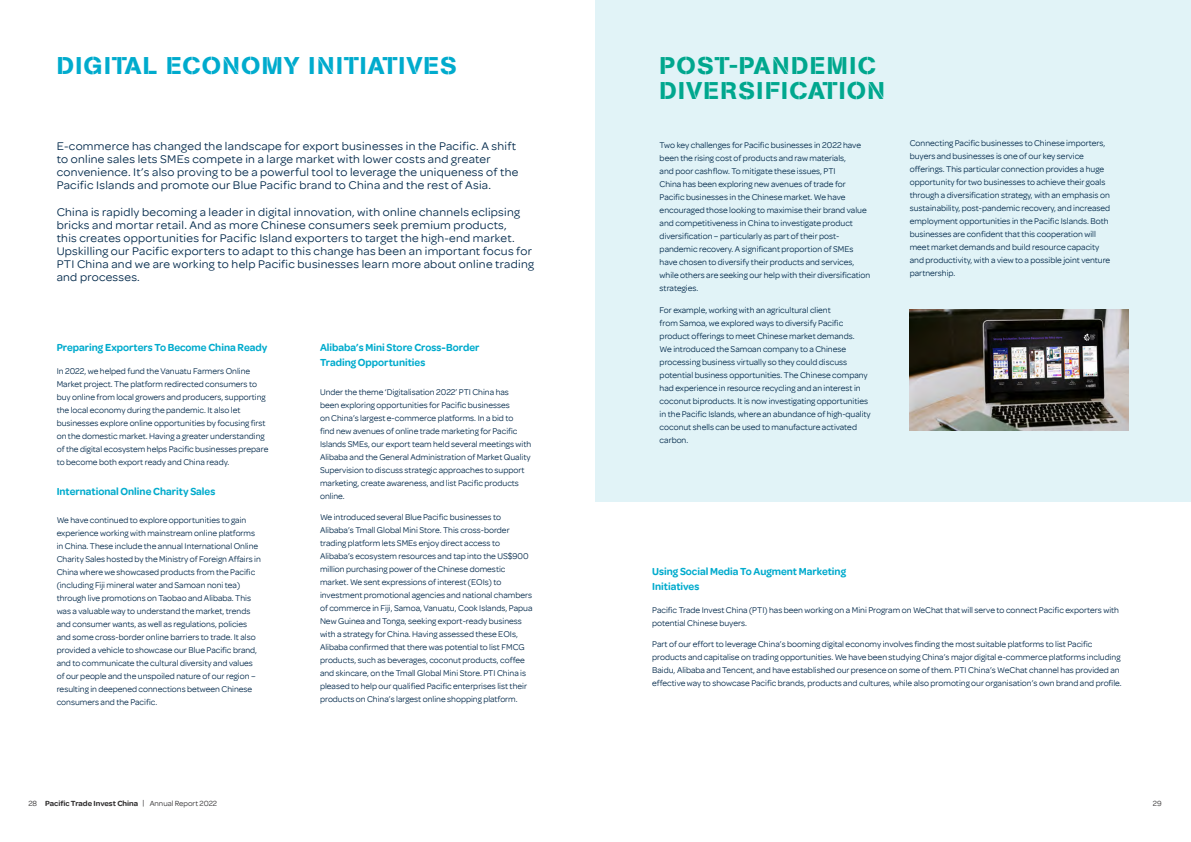
<style>
.page{position:relative;width:1191px;height:842px;background:#fff}
.page>*{position:absolute;margin:0;border:0;box-sizing:border-box;transform-origin:0 0}
.Page_Heading_1{font:24px "AG Book Stencil";letter-spacing:.05em;color:#00a78e;scale:1.05 1}
.Page_Heading_1-2{font:24px "AG Book Stencil";letter-spacing:.05em;color:#00abcd;scale:1.05 1}
.Intro_Para{font:12px/13px "Omnes";letter-spacing:.02em;color:#00284a;scale:1.04 1}
.Dark_Body_Copy_9pt{font:600 11px/15px "Omnes";color:#00abcd;scale:.95 1}
.Dark_Body_Copy_9pt-2{font:9px/13px "Omnes";color:#00284a}
.t1{font:600 8px "Omnes";color:#312f30}
.t2{font:8px "Omnes";color:#312f30}
.s1{font-weight:400}
</style>
<div class="page">
<div style="left:595px;top:0;width:596px;height:502px;background:#e1f3f7"></div>
<img style="left:909px;top:309px;width:219px;height:122px">
<p class="Page_Heading_1-2" style="left:57px;top:51px;width:383px">DIGITAL ECONOMY INITIATIVES</p>
<p class="Intro_Para" style="left:57px;top:140px;width:445px">E-commerce has changed the landscape for export businesses in the Pacific. A shift to online sales lets SMEs compete in a large market with lower costs and greater convenience. It’s also proving to be a powerful tool to leverage the uniqueness of the Pacific Islands and promote our Blue Pacific brand to China and the rest of Asia.</p>
<p class="Intro_Para" style="left:57px;top:206px;width:460px">China is rapidly becoming a leader in digital innovation, with online channels eclipsing bricks and mortar retail. And as more Chinese consumers seek premium products,<br>this creates opportunities for Pacific Island exporters to target the high-end market.<br>Upskilling our Pacific exporters to adapt to this change has been an important focus for PTI China and we are working to help Pacific businesses learn more about online trading and processes.</p>
<p class="Dark_Body_Copy_9pt" style="left:57px;top:340px;width:223px">Preparing Exporters To Become China Ready</p>
<p class="Dark_Body_Copy_9pt-2" style="left:57px;top:365px;width:213px">In 2022, we helped fund the Vanuatu Farmers Online Market project. The platform redirected consumers to buy online from local growers and producers, supporting the local economy during the pandemic. It also let businesses explore online opportunities by focusing first on the domestic market. Having a greater understanding of the digital ecosystem helps Pacific businesses prepare to become both export ready and China ready.</p>
<p class="Dark_Body_Copy_9pt" style="left:57px;top:484px;width:168px">International Online Charity Sales</p>
<p class="Dark_Body_Copy_9pt-2" style="left:57px;top:514px;width:206px">We have continued to explore opportunities to gain experience working with mainstream online platforms in China. These include the annual International Online Charity Sales hosted by the Ministry of Foreign Affairs in China where we showcased products from the Pacific (including Fiji mineral water and Samoan noni tea) through live promotions on Taobao and Alibaba. This was a valuable way to understand the market, trends and consumer wants, as well as regulations, policies and some cross-border online barriers to trade. It also provided a vehicle to showcase our Blue Pacific brand, and to communicate the cultural diversity and values of our people and the unspoiled nature of our region – resulting in deepened connections between Chinese consumers and the Pacific.</p>
<p class="Dark_Body_Copy_9pt" style="left:320px;top:340px;width:169px">Alibaba’s Mini Store Cross-Border</p>
<p class="Dark_Body_Copy_9pt" style="left:320px;top:355px;width:112px">Trading Opportunities</p>
<p class="Dark_Body_Copy_9pt-2" style="left:320px;top:385px;width:213px">Under the theme ‘Digitalisation 2022’ PTI China has<br>been exploring opportunities for Pacific businesses<br>on China’s largest e-commerce platforms. In a bid to<br>find new avenues of online trade marketing for Pacific Islands SMEs, our export team held several meetings with Alibaba and the General Administration of Market Quality Supervision to discuss strategic approaches to support marketing, create awareness, and list Pacific products online.</p>
<p class="Dark_Body_Copy_9pt-2" style="left:320px;top:511px;width:214px">We introduced several Blue Pacific businesses to Alibaba’s Tmall Global Mini Store. This cross-border trading platform lets SMEs enjoy direct access to Alibaba’s ecosystem resources and tap into the US$900 million purchasing power of the Chinese domestic market. We sent expressions of interest (EOIs) to investment promotional agencies and national chambers of commerce in Fiji, Samoa, Vanuatu, Cook Islands, Papua New Guinea and Tonga, seeking export-ready business with a strategy for China. Having assessed these EOIs, Alibaba confirmed that there was potential to list FMCG products, such as beverages, coconut products, coffee and skincare, on the Tmall Global Mini Store. PTI China is pleased to help our qualified Pacific enterprises list their products on China’s largest online shopping platform.</p>
<p class="Page_Heading_1" style="left:659px;top:51px;width:207px">POST-PANDEMIC</p>
<p class="Page_Heading_1" style="left:659px;top:76px;width:216px">DIVERSIFICATION</p>
<p class="Dark_Body_Copy_9pt-2" style="left:659px;top:139px;width:212px">Two key challenges for Pacific businesses in 2022 have been the rising cost of products and raw materials,<br>and poor cashflow. To mitigate these issues, PTI<br>China has been exploring new avenues of trade for Pacific businesses in the Chinese market. We have encouraged those looking to maximise their brand value and competitiveness in China to investigate product diversification – particularly as part of their post&shy;pandemic recovery. A significant proportion of SMEs have chosen to diversify their products and services, while others are seeking our help with their diversification strategies.</p>
<p class="Dark_Body_Copy_9pt-2" style="left:659px;top:303px;width:213px">For example, working with an agricultural client<br>from Samoa, we explored ways to diversify Pacific product offerings to meet Chinese market demands.<br>We introduced the Samoan company to a Chinese processing business virtually so they could discuss potential business opportunities. The Chinese company had experience in resource recycling and an interest in coconut biproducts. It is now investigating opportunities in the Pacific Islands, where an abundance of high-quality coconut shells can be used to manufacture activated carbon.</p>
<p class="Dark_Body_Copy_9pt-2" style="left:909px;top:136px;width:202px">Connecting Pacific businesses to Chinese importers, buyers and businesses is one of our key service offerings. This particular connection provides a huge opportunity for two businesses to achieve their goals through a diversification strategy, with an emphasis on sustainability, post-pandemic recovery, and increased employment opportunities in the Pacific Islands. Both businesses are confident that this cooperation will meet market demands and build resource capacity and productivity, with a view to a possible joint venture partnership.</p>
<p class="Dark_Body_Copy_9pt" style="left:652px;top:563px;width:205px">Using Social Media To Augment Marketing<br>Initiatives</p>
<p class="Dark_Body_Copy_9pt-2" style="left:652px;top:603px;width:468px">Pacific Trade Invest China (PTI) has been working on a Mini Program on WeChat that will serve to connect Pacific exporters with potential Chinese buyers.</p>
<p class="Dark_Body_Copy_9pt-2" style="left:652px;top:638px;width:471px">Part of our effort to leverage China’s booming digital economy involves finding the most suitable platforms to list Pacific products and capitalise on trading opportunities. We have been studying China’s major digital e-commerce platforms including Baidu, Alibaba and Tencent, and have established our presence on some of them. PTI China’s WeChat channel has provided an effective way to showcase Pacific brands, products and cultures, while also promoting our organisation’s own brand and profile.</p>
<p class="t1" style="left:28px;top:799px;width:190px"><span class="s1">28</span> Pacific Trade Invest China <span class="s1">| Annual Report 2022</span></p>
<p class="t2" style="left:1152px;top:799px;width:10px">29</p>
</div>
